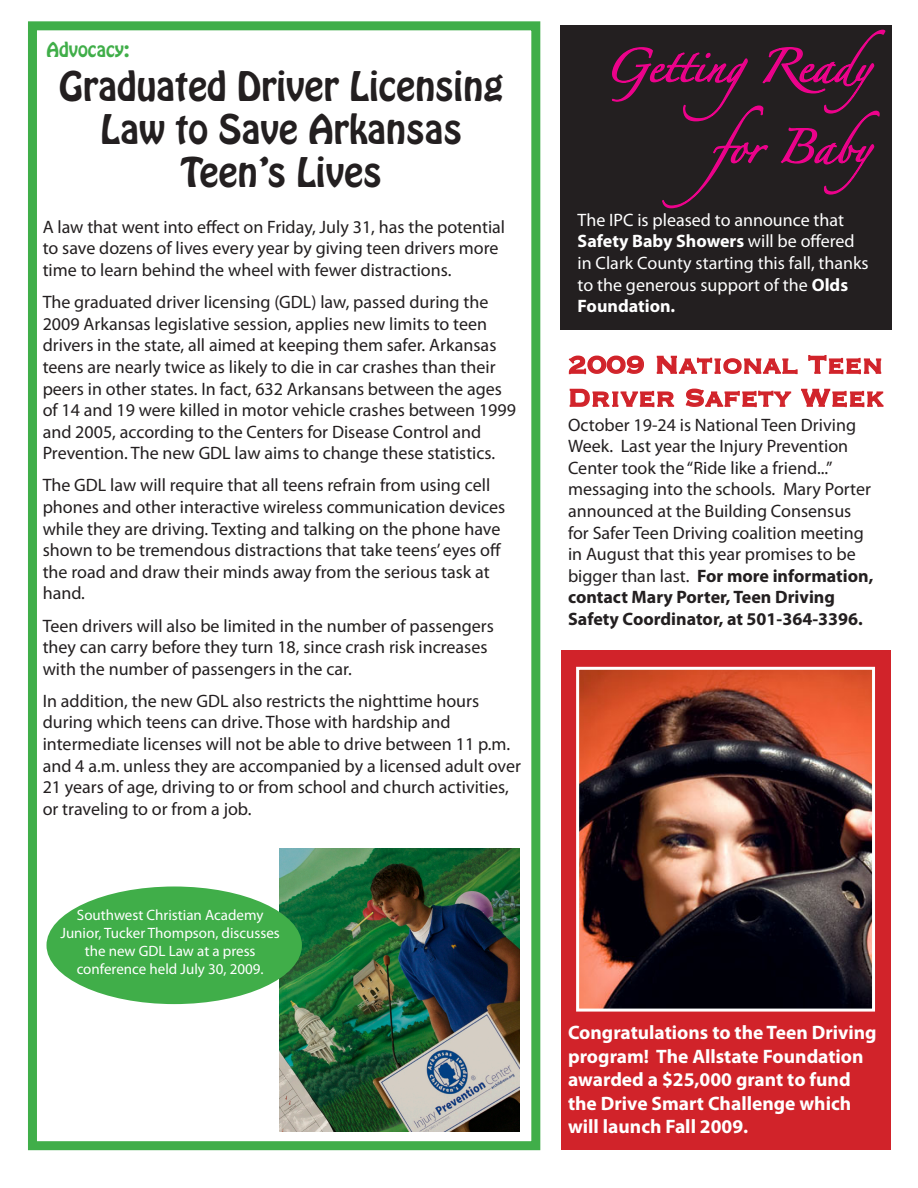
<style>
.page{position:relative;width:918px;height:1188px;background:#fff}
.page>*{position:absolute;margin:0;border:0;box-sizing:border-box;transform-origin:0 0}
.t1{font:36px/43.2px "Hobo Std";color:#231f20;text-align:center}
.t2{font:31.5px/33px "Copperplate";color:#d1232a}
.t3{font:30px "Zapfino";color:#ed028c}
.t4{font:700 19.5px/23.4px "Myriad Pro";color:#fff}
.t5{font:18px/21.6px "Myriad Pro";color:#231f20}
.t6{font:18px/21.6px "Myriad Pro";color:#fff}
.t7{font:18px "Hobo Std";color:#40ae49}
.t8{font:15px/18px "Myriad Pro";color:#fff;text-align:center}
.s1{font-weight:700}
</style>
<div class="page">
<div style="left:561px;top:650px;width:329px;height:500px;background:#d1232a"></div>
<div style="left:28px;top:21px;width:512px;height:1129px;border:9px solid #40ae49"></div>
<svg style="left:568px;top:355px;width:76px;height:20px"></svg>
<svg style="left:656px;top:355px;width:142px;height:20px"></svg>
<svg style="left:808px;top:355px;width:74px;height:20px"></svg>
<svg style="left:569px;top:388px;width:106px;height:20px"></svg>
<svg style="left:685px;top:388px;width:107px;height:20px"></svg>
<svg style="left:801px;top:388px;width:83px;height:20px"></svg>
<img style="left:279px;top:849px;width:240px;height:283px">
<div style="left:47px;top:887px;width:255px;height:117px;background:#40ae49;border-radius:50%"></div>
<div style="left:560px;top:25px;width:331px;height:305px;background:#231f20"></div>
<svg style="left:611px;top:29px;width:275px;height:180px"></svg>
<img style="left:580px;top:671px;width:291px;height:337px">
<div style="left:576px;top:667px;width:299px;height:345px;border:3px solid #fff"></div>
<p class="t7" style="left:46px;top:38px;width:84px">Advocacy:</p>
<p class="t1" style="left:59px;top:65px;width:446px">Graduated Driver Licensing<br>Law to Save Arkansas<br>Teen’s Lives</p>
<p class="t5" style="left:43px;top:216px;width:464px">A law that went into effect on Friday, July 31, has the potential to save dozens of lives every year by giving teen drivers more time to learn behind the wheel with fewer distractions.</p>
<p class="t5" style="left:43px;top:291px;width:475px">The graduated driver licensing (GDL) law, passed during the 2009 Arkansas legislative session, applies new limits to teen drivers in the state, all aimed at keeping them safer. Arkansas teens are nearly twice as likely to die in car crashes than their peers in other states. In fact, 632 Arkansans between the ages of 14 and 19 were killed in motor vehicle crashes between 1999 and 2005, according to the Centers for Disease Control and Prevention. The new GDL law aims to change these statistics.</p>
<p class="t5" style="left:43px;top:474px;width:464px">The GDL law will require that all teens refrain from using cell phones and other interactive wireless communication devices while they are driving. Texting and talking on the phone have shown to be tremendous distractions that take teens’ eyes off the road and draw their minds away from the serious task at hand.</p>
<p class="t5" style="left:43px;top:614px;width:453px">Teen drivers will also be limited in the number of passengers they can carry before they turn 18, since crash risk increases with the number of passengers in the car.</p>
<p class="t5" style="left:43px;top:690px;width:480px">In addition, the new GDL also restricts the nighttime hours during which teens can drive. Those with hardship and intermediate licenses will not be able to drive between 11 p.m. and 4 a.m. unless they are accompanied by a licensed adult over 21 years of age, driving to or from school and church activities, or traveling to or from a job.</p>
<p class="t8" style="left:60px;top:906px;width:221px">Southwest Christian Academy<br>Junior, Tucker Thompson, discusses the new GDL Law at a press conference held July 30, 2009.</p>
<p class="t3" style="left:604px;top:53px;width:300px">GettingReady</p>
<p class="t3" style="left:712px;top:134px;width:192px">for Baby</p>
<p class="t6" style="left:578px;top:209px;width:293px">The IPC is pleased to announce that<br><span class="s1">Safety Baby Showers</span> will be offered in Clark County starting this fall, thanks to the generous support of the <span class="s1">Olds<br>Foundation.</span></p>
<p class="t2" style="left:568px;top:346px;width:316px">2009 National Teen<br>Driver Safety Week</p>
<p class="t5" style="left:568px;top:414px;width:307px">October 19-24 is National Teen Driving Week. Last year the Injury Prevention Center took the “Ride like a friend...” messaging into the schools. Mary Porter announced at the Building Consensus for Safer Teen Driving coalition meeting in August that this year promises to be bigger than last. <span class="s1">For more information, contact Mary Porter, Teen Driving Safety Coordinator, at 501-364-3396.</span></p>
<p class="t4" style="left:568px;top:1020px;width:310px">Congratulations to the Teen Driving program! The Allstate Foundation awarded a $25,000 grant to fund the Drive Smart Challenge which will launch Fall 2009.</p>
</div>
